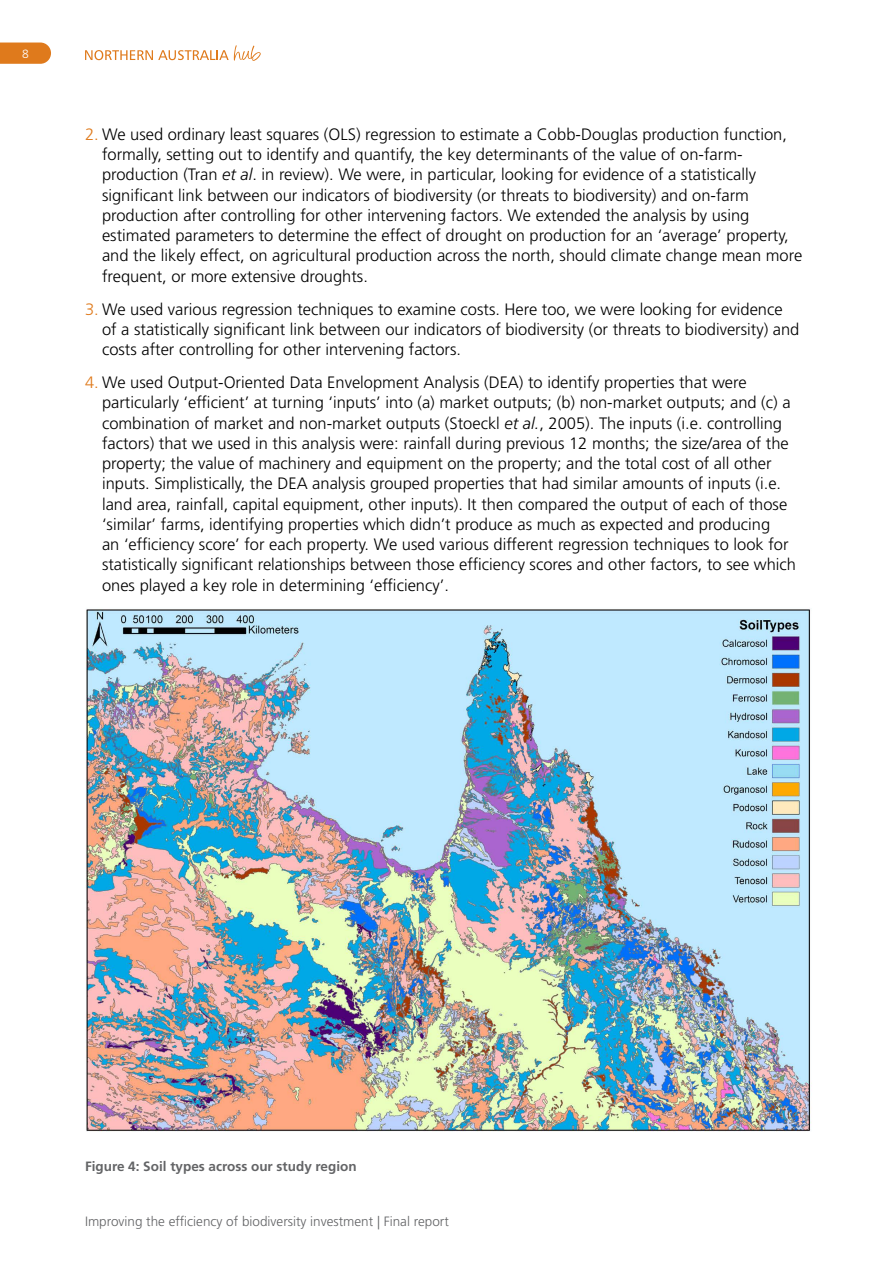
<style>
.page{position:relative;width:893px;height:1263px;background:#fff}
.page>*{position:absolute;margin:0;border:0;box-sizing:border-box;transform-origin:0 0}
.t1{font:300 16.5px/20.2px "Frutiger LT Std";color:#000}
.t2{font:300 13.5px "Frutiger LT Std";color:#636466}
.t3{font:700 13.5px "Frutiger LT Std";color:#636466}
.t4{font:300 12px "Frutiger LT Std";color:#fff}
.s1{color:#df7a1c}
.s2{font-style:italic}
</style>
<div class="page">
<svg style="left:85px;top:45px;width:176px;height:16px"></svg>
<svg style="left:0;top:43px;width:51px;height:21px"></svg>
<img style="left:86px;top:609px;width:726px;height:522px">
<p class="t4" style="left:22px;top:47px;width:8px">8</p>
<p class="t1" style="left:102px;top:124px;width:702px;text-indent:-17px"><span class="s1">2.</span> We used ordinary least squares (OLS) regression to estimate a Cobb-Douglas production function, formally, setting out to identify and quantify, the key determinants of the value of on-farm&shy;production (Tran <span class="s2">et al</span>. in review). We were, in particular, looking for evidence of a statistically significant link between our indicators of biodiversity (or threats to biodiversity) and on-farm production after controlling for other intervening factors. We extended the analysis by using estimated parameters to determine the effect of drought on production for an ‘average’ property, and the likely effect, on agricultural production across the north, should climate change mean more frequent, or more extensive droughts.</p>
<p class="t1" style="left:102px;top:299px;width:699px;text-indent:-17px"><span class="s1">3.</span> We used various regression techniques to examine costs. Here too, we were looking for evidence of a statistically significant link between our indicators of biodiversity (or threats to biodiversity) and costs after controlling for other intervening factors.</p>
<p class="t1" style="left:102px;top:373px;width:695px;text-indent:-17px"><span class="s1">4.</span> We used Output-Oriented Data Envelopment Analysis (DEA) to identify properties that were particularly ‘efficient’ at turning ‘inputs’ into (a) market outputs; (b) non-market outputs; and (c) a combination of market and non-market outputs (Stoeckl <span class="s2">et al.</span>, 2005). The inputs (i.e. controlling factors) that we used in this analysis were: rainfall during previous 12 months; the size/area of the property; the value of machinery and equipment on the property; and the total cost of all other inputs. Simplistically, the DEA analysis grouped properties that had similar amounts of inputs (i.e. land area, rainfall, capital equipment, other inputs). It then compared the output of each of those ‘similar’ farms, identifying properties which didn’t produce as much as expected and producing<br>an ‘efficiency score’ for each property. We used various different regression techniques to look for statistically significant relationships between those efficiency scores and other factors, to see which ones played a key role in determining ‘efficiency’.</p>
<p class="t3" style="left:85px;top:1158px;width:273px">Figure 4: Soil types across our study region</p>
<p class="t2" style="left:85px;top:1213px;width:365px">Improving the efficiency of biodiversity investment | Final report</p>
</div>
